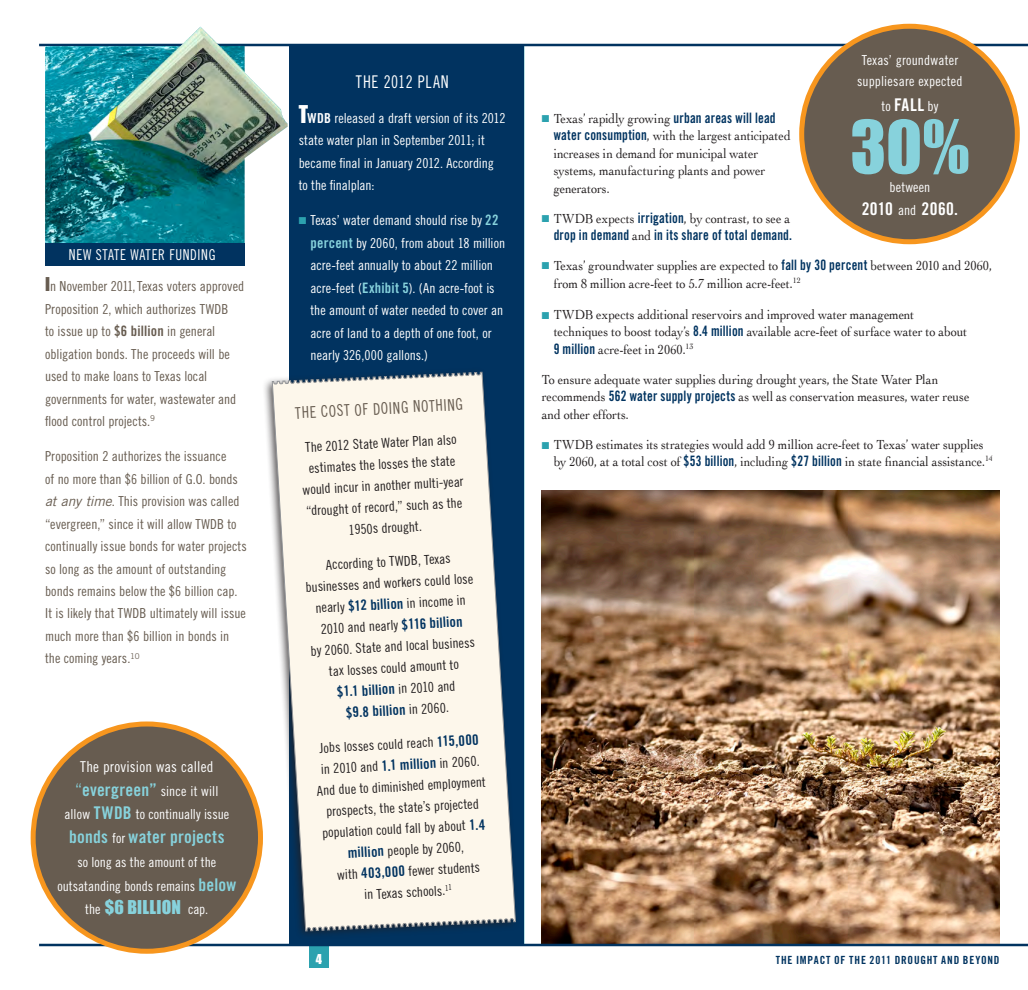
<style>
.page{position:relative;width:1028px;height:990px;background:#fff}
.page>*{position:absolute;margin:0;border:0;box-sizing:border-box;transform-origin:0 0}
.sidebar_body{font:67.5px "Impact";color:#87d2dc}
.sidebar_body-2{font:17.5px "Trade Gothic LT Std Bd Cn 20";letter-spacing:.01em;color:#87d2dc}
.sidebar_body-3{font:17.5px "Impact";letter-spacing:.01em;color:#87d2dc}
.sidebar_body-4{font:17.5px "Trade Gothic LT Std Bd Cn 20";letter-spacing:.025em;color:#fff}
.subhead{font:17.5px "Trade Gothic LT Std Cn 18";letter-spacing:.05em;color:#fff;scale:.9 1}
.subhead-2{font:16.25px "Trade Gothic LT Std Cn 18";color:#675c50;scale:.9 1}
.sidebar_body-5{font:15px "Trade Gothic LT Std Cn 18";letter-spacing:.01em;color:#fff}
.subhead-3{font:15px "Trade Gothic LT Std Cn 18";letter-spacing:.05em;color:#fff;scale:.9 1}
.body_copy{font:14.38px "Trade Gothic LT Std Bd Cn 20";letter-spacing:.015em;color:#013360;scale:.9 1}
.sidebar_body-6{font:14.38px/21.2px "Trade Gothic LT Std Bd Cn 20";color:#013360;text-align:center}
.body_copy-2{font:13.75px/17.5px "Cochin";letter-spacing:-.005em;color:#231f20;scale:.9 1}
.sidebar_body-7{font:13.75px/22.5px "Trade Gothic LT Std Cn 18";color:#675c50}
.sidebar_body-8{font:13.75px/22.5px "Trade Gothic LT Std Cn 18";color:#fff;text-align:center}
.sidebar_body-9{font:13.75px/21.2px "Trade Gothic LT Std Cn 18";color:#231f20;text-align:center}
.pg{font:12.5px "Impact";color:#fff}
.footer_left{font:11.25px "Trade Gothic LT Std Bd Cn 20";letter-spacing:.07em;color:#013360}
.s1{font-family:"Impact";font-size:17.5px}
.s2{font-family:"Trade Gothic LT Std Bd Cn 20";font-size:14.38px}
.s3{font-family:"Trade Gothic LT Std";font-style:italic}
.s4{font-size:17.5px;color:#87d2dc}
.s5{font-family:"Trade Gothic LT Std Bd Cn 20";font-size:17.5px;color:#87d2dc}
.s6{font-family:"Trade Gothic LT Std Cn 18";font-size:13.75px;color:#fff}
.s7{font-family:"Impact";font-size:22.5px}
.s8{font-family:"Trade Gothic LT Std Bd Cn 20"}
.s9{color:#2ca2af}
.s10{font-family:"Trade Gothic LT Std Bd Cn 20";font-size:14.38px;color:#87d2dc}
.s11{font-family:"Trade Gothic LT Std Bd Cn 20";font-size:14.38px;color:#013360}
.s12{font-family:"Trade Gothic LT Std Cn 18";font-size:13.75px;color:#231f20}
.s13{font-family:"Trade Gothic LT Std Bd Cn 20";font-size:17.5px}
.s14{font-family:"Trade Gothic LT Std Cn 18";font-size:13.75px}
.s15{font-family:"Cochin";font-size:13.75px;color:#231f20}
</style>
<div class="page">
<img style="left:542px;top:490px;width:457px;height:454px">
<hr style="left:523px;top:45px;width:1px;height:900px;background:#2ca2af">
<div style="left:309px;top:945px;width:20px;height:23px;background:#2ca2af"></div>
<hr style="left:39px;top:944px;width:989px;height:2px;background:#013360">
<hr style="left:39px;top:44px;width:989px;height:2px;background:#013360">
<div style="left:289px;top:46px;width:234px;height:898px;background:#013360"></div>
<div style="left:262px;top:367px;width:258px;height:573px;background:#231f20;opacity:.75"></div>
<svg style="left:272px;top:372px;width:244px;height:575px;background:#dbdcd8"></svg>
<div style="left:801px;top:26px;width:216px;height:216px;background:#675c50;border-radius:50%"></div>
<div style="left:799px;top:24px;width:220px;height:220px;border:5px solid #f7961e;border-radius:50%"></div>
<div style="left:33px;top:724px;width:227px;height:227px;background:#675c50;border-radius:50%"></div>
<div style="left:31px;top:721px;width:232px;height:233px;border:5px solid #f7961e;border-radius:50%"></div>
<img style="left:45px;top:27px;width:242px;height:216px">
<div style="left:45px;top:243px;width:200px;height:23px;background:#013360"></div>
<p class="subhead-3" style="left:69px;top:246px;width:164px">NEW STATE WATER FUNDING</p>
<p class="sidebar_body-7" style="left:45px;top:275px;width:201px"><span class="s1">I</span>n November 2011, Texas voters approved Proposition 2, which authorizes TWDB<br>to issue up to <span class="s2">$6 billion</span> in general obligation bonds. The proceeds will be used to make loans to Texas local governments for water, wastewater and flood control projects.<sup>9</sup></p>
<p class="sidebar_body-7" style="left:45px;top:445px;width:203px">Proposition 2 authorizes the issuance<br>of no more than $6 billion of G.O. bonds <span class="s3">at any time</span>. This provision was called “evergreen,” since it will allow TWDB to continually issue bonds for water projects so long as the amount of outstanding bonds remains below the $6 billion cap.<br>It is likely that TWDB ultimately will issue much more than $6 billion in bonds in the coming years.<sup>10</sup></p>
<p class="sidebar_body-5" style="left:80px;top:758px;width:135px">The provision was called</p>
<p class="sidebar_body-8" style="left:64px;top:779px;width:166px;line-height:23.8px"><span class="s4">“</span><span class="s5">evergreen”</span> since it will allow <span class="s5">TWDB</span> to continually issue</p>
<p class="sidebar_body-2" style="left:69px;top:826px;width:157px">bonds <span class="s6">for</span> water projects</p>
<p class="sidebar_body-8" style="left:57px;top:850px;width:180px;line-height:23.8px">so long as the amount of the outsatanding bonds remains <span class="s5">below</span></p>
<p class="sidebar_body-3" style="left:85px;top:894px;width:125px"><span class="s6">the</span> $6 BILLION <span class="s6">cap.</span></p>
<p class="subhead" style="left:356px;top:71px;width:105px">THE 2012 PLAN</p>
<p class="sidebar_body-8" style="left:299px;top:106px;width:208px;text-align:left"><span class="s7">T</span><span class="s8">WDB</span> released a draft version of its 2012 state water plan in September 2011; it became final in January 2012. According to the finalplan:</p>
<p class="sidebar_body-8" style="left:310px;top:209px;width:196px;text-align:left;text-indent:-12px"><span class="s9">■</span> Texas’ water demand should rise by <span class="s10">22 percent</span> by 2060, from about 18 million acre-feet annually to about 22 million acre-feet (<span class="s10">Exhibit 5</span>). (An acre-foot is the amount of water needed to cover an acre of land to a depth of one foot, or nearly 326,000 gallons.)</p>
<p class="subhead-2" style="left:295px;top:403px;width:188px;rotate:-3deg">THE COST OF DOING NOTHING</p>
<p class="sidebar_body-9" style="left:300px;top:437px;width:162px;rotate:-3deg">The 2012 State Water Plan also estimates the losses the state would incur in another multi-year “drought of record,” such as the<br>1950s drought.</p>
<p class="sidebar_body-9" style="left:304px;top:555px;width:169px;rotate:-3deg">According to TWDB, Texas businesses and workers could lose nearly <span class="s11">$12 billion</span> in income in<br>2010 and nearly <span class="s11">$116 billion<br></span>by 2060. State and local business tax losses could amount to</p>
<p class="sidebar_body-6" style="left:336px;top:681px;width:120px;rotate:-3deg">$1.1 billion <span class="s12">in 2010 and </span>$9.8 billion <span class="s12">in 2060.</span></p>
<p class="sidebar_body-9" style="left:314px;top:737px;width:170px;rotate:-3deg">Jobs losses could reach <span class="s11">115,000 </span>in 2010 and <span class="s11">1.1 million</span> in 2060.<br>And due to diminished employment prospects, the state’s projected population could fall by about <span class="s11">1.4 million</span> people by 2060,<br>with <span class="s11">403,000</span> fewer students<br>in Texas schools.<sup>11</sup></p>
<p class="pg" style="left:316px;top:949px;width:8px">4</p>
<p class="sidebar_body-8" style="left:857px;top:49px;width:107px;line-height:21.2px">Texas’ groundwater suppliesare expected</p>
<p class="sidebar_body-8" style="left:881px;top:95px;width:58px">to <span class="s13">FALL</span> by</p>
<p class="sidebar_body" style="left:850px;top:94px;width:121px">30%</p>
<p class="sidebar_body-8" style="left:889px;top:176px;width:42px">between</p>
<p class="sidebar_body-4" style="left:861px;top:198px;width:98px">2010 <span class="s14">and</span> 2060.</p>
<p class="body_copy-2" style="left:553px;top:109px;width:265px;text-indent:-12px"><span class="s9">■</span> Texas’ rapidly growing <span class="s11">urban areas will lead water consumption</span>, with the largest anticipated increases in demand for municipal water systems, manufacturing plants and power generators.</p>
<p class="body_copy-2" style="left:542px;top:209px;width:277px"><span class="s9">■</span> TWDB expects <span class="s11">irrigation</span>, by contrast, to see a</p>
<p class="body_copy" style="left:553px;top:227px;width:266px">drop in demand <span class="s15">and</span> in its share of total demand.</p>
<p class="body_copy-2" style="left:553px;top:257px;width:489px;text-indent:-12px"><span class="s9">■</span> Texas’ groundwater supplies are expected to <span class="s11">fall by 30 percent</span> between 2010 and 2060, from 8 million acre-feet to 5.7 million acre-feet.<sup>12</sup></p>
<p class="body_copy-2" style="left:553px;top:305px;width:461px;text-indent:-12px"><span class="s9">■</span> TWDB expects additional reservoirs and improved water management techniques to boost today’s <span class="s11">8.4 million</span> available acre-feet of surface water to about<br><span class="s11">9 million</span> acre-feet in 2060.<sup>13</sup></p>
<p class="body_copy-2" style="left:542px;top:370px;width:476px">To ensure adequate water supplies during drought years, the State Water Plan recommends <span class="s11">562 water supply projects</span> as well as conservation measures, water reuse and other efforts.</p>
<p class="body_copy-2" style="left:553px;top:435px;width:489px;text-indent:-12px"><span class="s9">■</span> TWDB estimates its strategies would add 9 million acre-feet to Texas’ water supplies by 2060, at a total cost of <span class="s11">$53 billion</span>, including <span class="s11">$27 billion</span> in state financial assistance.<sup>14</sup></p>
<p class="footer_left" style="left:775px;top:953px;width:225px">THE IMPACT OF THE 2011 DROUGHT AND BEYOND</p>
</div>
